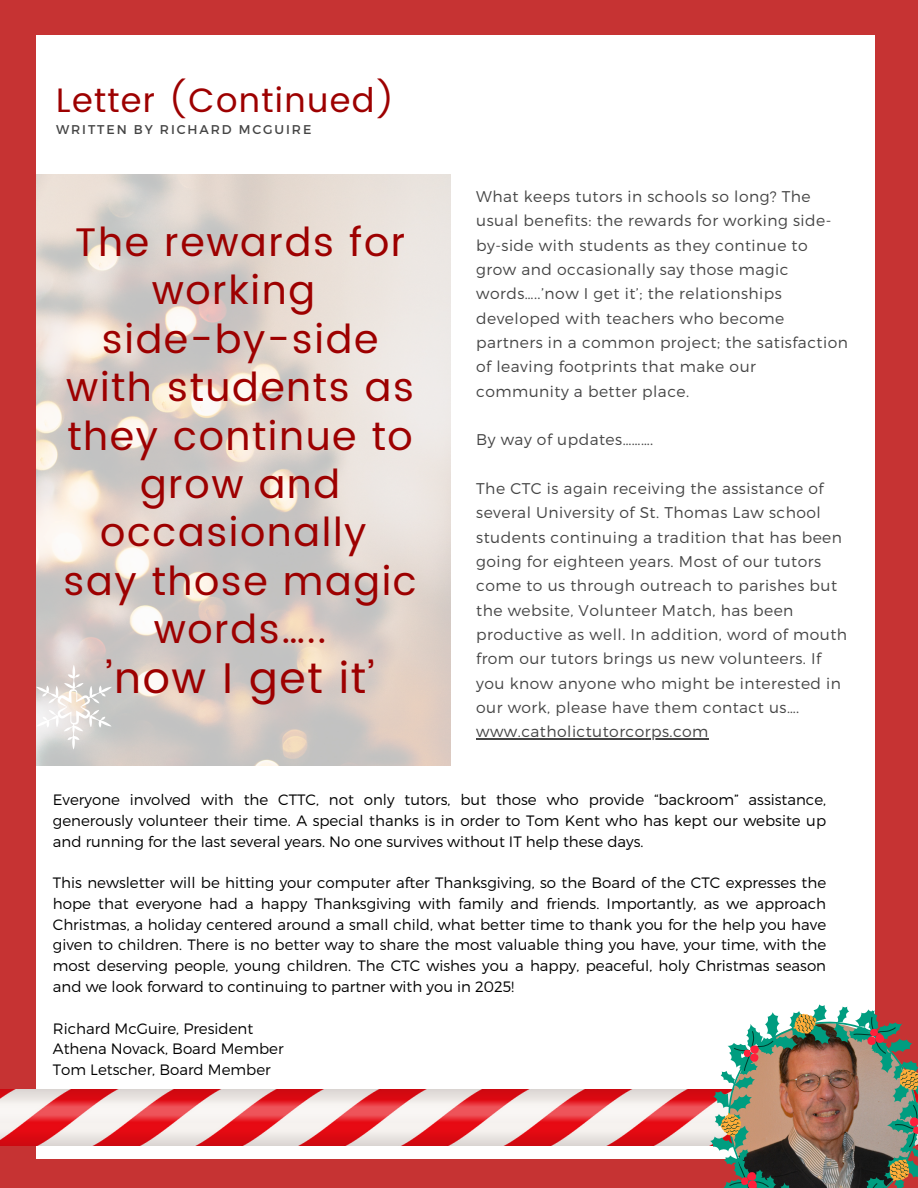
<style>
.page{position:relative;width:918px;height:1188px;background:#c63333}
.page>*{position:absolute;margin:0;border:0;box-sizing:border-box;transform-origin:0 0}
.t1{font:42.9px "Poppins";letter-spacing:.04em;color:#9d0000}
.t2{font:39.9px/48.3px "Poppins";letter-spacing:.04em;color:#9d0000;text-align:center}
.t3{font:33.9px "Poppins";letter-spacing:.04em;color:#9d0000}
.t4{font:300 15.45px/24.3px "Montserrat";letter-spacing:.03em;color:#454545}
.t5{font:300 15px/20.9px "Montserrat";color:#000;text-align:justify}
.t6{font:12.75px "Montserrat";letter-spacing:.15em;color:#454545}
</style>
<div class="page">
<div style="left:36px;top:35px;width:838px;height:1123px;background:#fff"></div>
<img style="left:36px;top:175px;width:414px;height:591px">
<svg style="left:36px;top:665px;width:75px;height:84px"></svg>
<img style="left:0;top:1089px;width:710px;height:57px">
<img style="left:710px;top:1004px;width:208px;height:184px">
<hr style="left:476px;top:738px;width:233px;height:1px;background:#454545">
<h1 class="t3" style="left:56px;top:80px;width:340px">Letter (Continued)</h1>
<p class="t6" style="left:56px;top:121px;width:257px">WRITTEN BY RICHARD MCGUIRE</p>
<h3 class="t2" style="left:63px;top:218px;width:355px">The rewards for working side-by-side with students as they continue to grow and occasionally<br>say those magic words…..</h3>
<h3 class="t1" style="left:106px;top:653px;width:270px">’now I get it’</h3>
<h3 class="t4" style="left:476px;top:183px;width:373px">What keeps tutors in schools so long? The usual benefits: the rewards for working side&shy;by-side with students as they continue to grow and occasionally say those magic words…..’now I get it’; the relationships developed with teachers who become partners in a common project; the satisfaction of leaving footprints that make our community a better place.</h3>
<h3 class="t4" style="left:476px;top:427px;width:179px">By way of updates……….</h3>
<h3 class="t4" style="left:476px;top:476px;width:372px">The CTC is again receiving the assistance of several University of St. Thomas Law school students continuing a tradition that has been going for eighteen years. Most of our tutors come to us through outreach to parishes but the website, Volunteer Match, has been productive as well. In addition, word of mouth from our tutors brings us new volunteers. If you know anyone who might be interested in our work, please have them contact us….</h3>
<h3 class="t4" style="left:476px;top:719px;width:234px">www.catholictutorcorps.com</h3>
<p class="t5" style="left:53px;top:789px;width:775px">Everyone involved with the CTTC, not only tutors, but those who provide “backroom” assistance, generously volunteer their time. A special thanks is in order to Tom Kent who has kept our website up and running for the last several years. No one survives without IT help these days.</p>
<h2 class="t5" style="left:53px;top:872px;width:775px">This newsletter will be hitting your computer after Thanksgiving, so the Board of the CTC expresses the hope that everyone had a happy Thanksgiving with family and friends. Importantly, as we approach Christmas, a holiday centered around a small child, what better time to thank you for the help you have given to children. There is no better way to share the most valuable thing you have, your time, with the most deserving people, young children. The CTC wishes you a happy, peaceful, holy Christmas season and we look forward to continuing to partner with you in 2025!</h2>
<p class="t5" style="left:53px;top:1017px;width:232px;text-align:left">Richard McGuire, President<br>Athena Novack, Board Member<br>Tom Letscher, Board Member</p>
</div>
